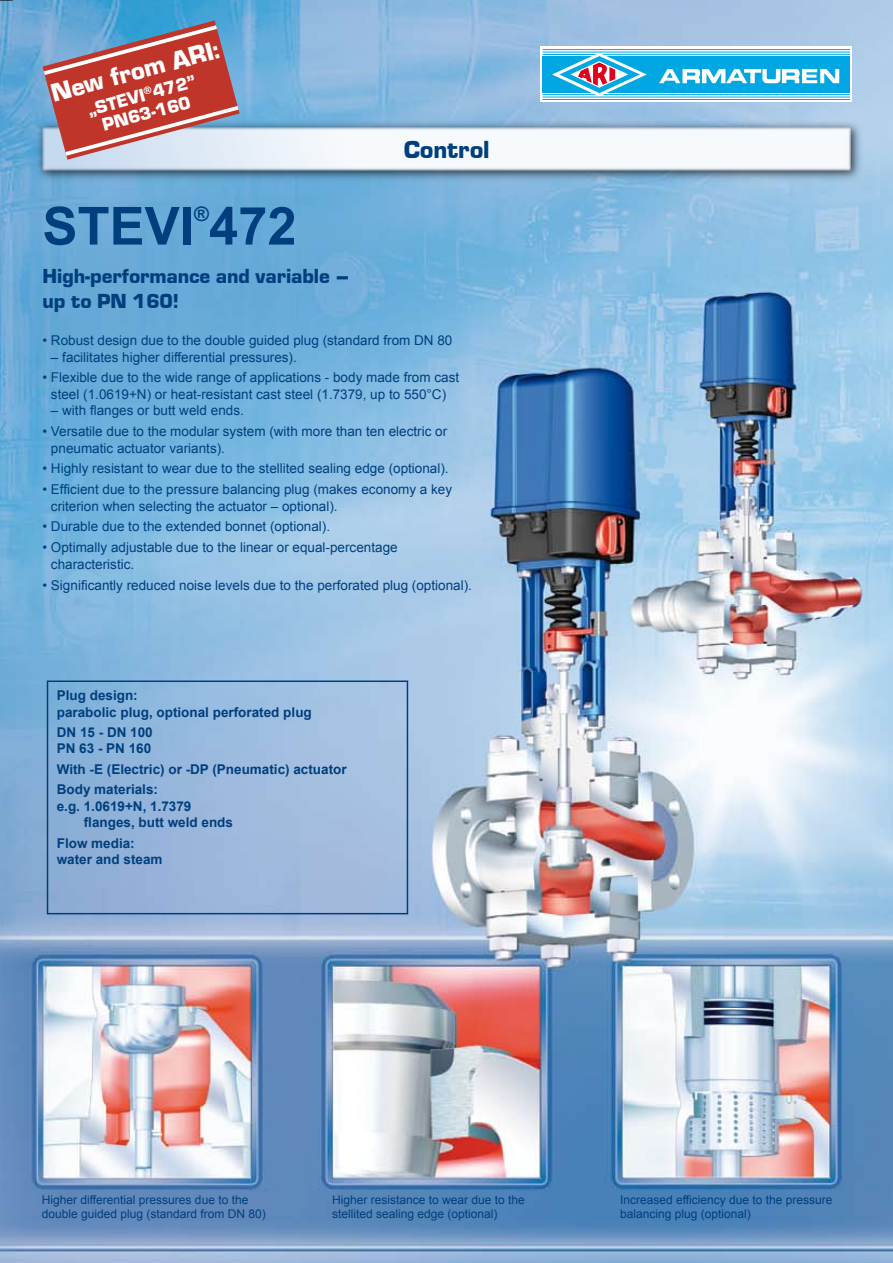
<style>
.page{position:relative;width:893px;height:1263px;background:#fff}
.page>*{position:absolute;margin:0;border:0;box-sizing:border-box;transform-origin:0 0}
.t1{font:700 52.5px "Arial";color:#003f7d}
.t2{font:26.4px "Eurostile Black DTC";color:#fff}
.t3{font:25.5px "Eurostile Black DTC";color:#003f7d}
.t4{font:21px/25.3px "Eurostile Black DTC";color:#003f7d}
.t5{font:700 20.1px "Arial";color:#003f7d}
.t6{font:18.9px/18.9px "Eurostile Black DTC";color:#fff;text-align:center}
.t7{font:13.5px/16.5px "Arial";color:#003f7d}
.t8{font:700 13.5px/16.2px "Arial";color:#003f7d}
.t9{font:12px/14.4px "Arial";color:#003f7d}
</style>
<div class="page">
<img style="left:0;top:0;width:893px;height:1263px">
<div style="left:35px;top:120px;width:829px;height:62px;background:#000;opacity:.75"></div>
<svg style="left:43px;top:128px;width:807px;height:42px"></svg>
<svg style="left:540px;top:47px;width:312px;height:55px"></svg>
<div style="left:543px;top:56px;width:307px;height:36px;background:#00a7e3"></div>
<hr style="left:543px;top:49px;width:307px;height:1px;background:#00a7e3">
<hr style="left:543px;top:52px;width:307px;height:1px;background:#00a7e3">
<hr style="left:543px;top:54px;width:55px;height:1px;background:#00a7e3">
<hr style="left:599px;top:54px;width:251px;height:1px;background:#00a7e3">
<hr style="left:543px;top:99px;width:307px;height:1px;background:#00a7e3">
<hr style="left:543px;top:97px;width:307px;height:1px;background:#00a7e3">
<hr style="left:543px;top:94px;width:54px;height:1px;background:#00a7e3">
<hr style="left:601px;top:94px;width:249px;height:1px;background:#00a7e3">
<svg style="left:659px;top:69px;width:180px;height:14px"></svg>
<svg style="left:552px;top:53px;width:95px;height:43px"></svg>
<svg style="left:0;top:0;width:13px;height:1px"></svg>
<div style="left:47px;top:680px;width:361px;height:234px;border:2px solid #003f7d"></div>
<svg style="left:40px;top:20px;width:203px;height:140px;background:#ae747b"></svg>
<h2 class="t2" style="left:48px;top:80px;width:175px;rotate:-15deg">New from ARI:</h2>
<h3 class="t6" style="left:85px;top:101px;width:113px;rotate:-15deg">„STEVI<sup>®</sup>472”<br>PN63-160</h3>
<h1 class="t1" style="left:43px;top:192px;width:256px">STEVI 472</h1>
<h3 class="t5" style="left:194px;top:201px;width:16px">®</h3>
<h3 class="t3" style="left:404px;top:135px;width:87px">Control</h3>
<h3 class="t4" style="left:43px;top:263px;width:308px">High-performance and variable – up to PN 160!</h3>
<p class="t7" style="left:43px;top:332px;width:411px">• Robust design due to the double guided plug (standard from DN 80</p>
<p class="t7" style="left:51px;top:349px;width:247px">– facilitates higher differential pressures).</p>
<p class="t7" style="left:43px;top:370px;width:418px;text-align:center">• Flexible due to the wide range of applications - body made from cast steel (1.0619+N) or heat-resistant cast steel (1.7379, up to 550°C)</p>
<p class="t7" style="left:51px;top:403px;width:194px">– with flanges or butt weld ends.</p>
<p class="t7" style="left:51px;top:423px;width:398px;text-indent:-8px">• Versatile due to the modular system (with more than ten electric or pneumatic actuator variants).</p>
<p class="t7" style="left:43px;top:461px;width:408px">• Highly resistant to wear due to the stellited sealing edge (optional).</p>
<p class="t7" style="left:51px;top:481px;width:403px;text-indent:-8px">• Efficient due to the pressure balancing plug (makes economy a key criterion when selecting the actuator – optional).</p>
<p class="t7" style="left:43px;top:519px;width:289px">• Durable due to the extended bonnet (optional).</p>
<p class="t7" style="left:51px;top:539px;width:348px;text-indent:-8px">• Optimally adjustable due to the linear or equal-percentage characteristic.</p>
<p class="t7" style="left:43px;top:577px;width:431px">• Significantly reduced noise levels due to the perforated plug (optional).</p>
<p class="t8" style="left:57px;top:688px;width:257px">Plug design:<br>parabolic plug, optional perforated plug</p>
<p class="t8" style="left:57px;top:725px;width:98px">DN 15 - DN 100<br>PN 63 - PN 160</p>
<p class="t8" style="left:57px;top:759px;width:291px;line-height:20.5px">With -E (Electric) or -DP (Pneumatic) actuator<br>Body materials:</p>
<p class="t8" style="left:84px;top:798px;width:151px;text-indent:-27px">e.g. 1.0619+N, 1.7379 flanges, butt weld ends</p>
<p class="t8" style="left:57px;top:835px;width:107px">Flow media: water and steam</p>
<p class="t9" style="left:42px;top:1192px;width:226px">Higher differential pressures due to the double guided plug (standard from DN 80)</p>
<p class="t9" style="left:332px;top:1192px;width:194px">Higher resistance to wear due to the stellited sealing edge (optional)</p>
<p class="t9" style="left:620px;top:1192px;width:214px">Increased efficiency due to the pressure balancing plug (optional)</p>
</div>
